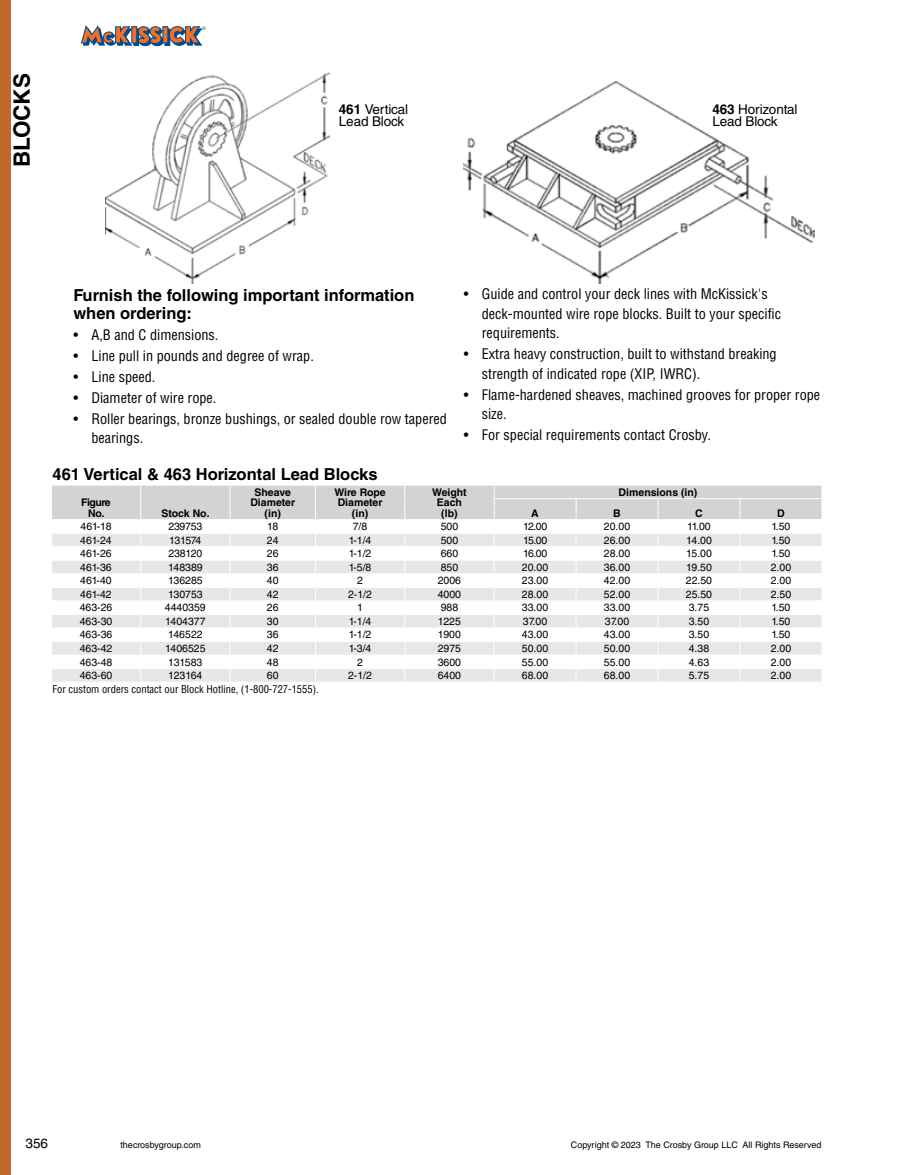
<style>
.page{position:relative;width:905px;height:1175px;background:#fff}
.page>*{position:absolute;margin:0;border:0;box-sizing:border-box;transform-origin:0 0}
.t1{font:700 22.5px "Helvetica LT Std";color:#000}
.t2{font:700 16.5px/18px "Helvetica LT Std";color:#000}
.t3{font:condensed 14.25px/19.5px "Helvetica LT Std";color:#000}
.t4{font:13.5px/12px "Helvetica LT Std";letter-spacing:-.01em;color:#000}
.t5{font:10.5px "Helvetica LT Std";color:#000}
.t6{font:700 10.5px/10.5px "Helvetica LT Std";color:#000;text-align:center}
.t7{font:condensed 10.5px "Helvetica LT Std";color:#000}
.t8{font:700 10.5px/10.5px "Helvetica LT Std";letter-spacing:-.04em;color:#000;text-align:center}
.t9{font:9px "Helvetica LT Std";color:#000}
.t10{font:300 4.8px "Helvetica";color:#004a8f}
.s1{font-weight:700}
</style>
<div class="page">
<div style="left:134px;top:29px;width:5px;height:16px;border:1px solid #004a8f"></div>
<div style="left:165px;top:29px;width:5px;height:16px;border:1px solid #004a8f"></div>
<svg style="left:81px;top:26px;width:50px;height:19px"></svg>
<svg style="left:169px;top:26px;width:32px;height:19px"></svg>
<div style="left:132px;top:27px;width:5px;height:16px;background:#f36f21"></div>
<div style="left:132px;top:27px;width:5px;height:16px;border:1px solid #004a8f"></div>
<div style="left:163px;top:27px;width:5px;height:16px;background:#f36f21"></div>
<svg style="left:138px;top:27px;width:25px;height:19px"></svg>
<div style="left:0;top:0;width:10px;height:1174px;background:#c26929"></div>
<img style="left:464px;top:81px;width:350px;height:202px">
<img style="left:105px;top:73px;width:225px;height:210px">
<svg style="left:52px;top:485px;width:770px;height:197px"></svg>
<h1 class="t1" style="left:8px;top:167px;width:95px;rotate:-90deg">BLOCKS</h1>
<p class="t10" style="left:202px;top:24px;width:5px">®</p>
<p class="t4" style="left:339px;top:103px;width:71px"><span class="s1">461</span> Vertical<br>Lead Block</p>
<p class="t4" style="left:712px;top:103px;width:87px"><span class="s1">463</span> Horizontal<br>Lead Block</p>
<h2 class="t2" style="left:73px;top:286px;width:342px">Furnish the following important information when ordering:</h2>
<h3 class="t3" style="left:73px;top:325px;width:147px">• A,B and C dimensions.</h3>
<h3 class="t3" style="left:73px;top:346px;width:242px">• Line pull in pounds and degree of wrap.</h3>
<h3 class="t3" style="left:73px;top:367px;width:84px">• Line speed.</h3>
<h3 class="t3" style="left:73px;top:388px;width:145px">• Diameter of wire rope.</h3>
<h3 class="t3" style="left:91px;top:409px;width:357px;text-indent:-18px">• Roller bearings, bronze bushings, or sealed double row tapered bearings.</h3>
<h2 class="t2" style="left:53px;top:465px;width:326px">461 Vertical &amp; 463 Horizontal Lead Blocks</h2>
<h3 class="t3" style="left:482px;top:284px;width:301px;text-indent:-18px">• Guide and control your deck lines with McKissick's deck-mounted wire rope blocks. Built to your specific requirements.</h3>
<h3 class="t3" style="left:482px;top:344px;width:296px;text-indent:-18px">• Extra heavy construction, built to withstand breaking strength of indicated rope (XIP, IWRC).</h3>
<h3 class="t3" style="left:482px;top:385px;width:340px;text-indent:-18px">• Flame-hardened sheaves, machined grooves for proper rope size.</h3>
<h3 class="t3" style="left:464px;top:425px;width:249px">• For special requirements contact Crosby.</h3>
<p class="t8" style="left:81px;top:497px;width:31px">Figure<br>No.</p>
<p class="t6" style="left:162px;top:507px;width:50px">Stock No.</p>
<p class="t6" style="left:250px;top:486px;width:46px">Sheave<br>Diameter (in)</p>
<p class="t6" style="left:334px;top:486px;width:53px">Wire Rope<br>Diameter (in)</p>
<p class="t6" style="left:432px;top:486px;width:36px">Weight<br>Each (lb)</p>
<p class="t6" style="left:618px;top:486px;width:80px">Dimensions (in)</p>
<p class="t6" style="left:531px;top:507px;width:9px">A</p>
<p class="t6" style="left:613px;top:507px;width:9px">B</p>
<p class="t6" style="left:695px;top:507px;width:9px">C</p>
<p class="t6" style="left:777px;top:507px;width:9px">D</p>
<p class="t5" style="left:80px;top:520px;width:33px">461-18</p>
<p class="t5" style="left:168px;top:520px;width:35px">239753</p>
<p class="t5" style="left:267px;top:520px;width:13px">18</p>
<p class="t5" style="left:353px;top:520px;width:16px">7/8</p>
<p class="t5" style="left:440px;top:520px;width:19px">500</p>
<p class="t5" style="left:523px;top:520px;width:26px">12.00</p>
<p class="t5" style="left:604px;top:520px;width:28px">20.00</p>
<p class="t5" style="left:687px;top:520px;width:25px">11.00</p>
<p class="t5" style="left:771px;top:520px;width:20px">1.50</p>
<p class="t5" style="left:80px;top:534px;width:33px">461-24</p>
<p class="t5" style="left:169px;top:534px;width:34px">131574</p>
<p class="t5" style="left:267px;top:534px;width:13px">24</p>
<p class="t5" style="left:349px;top:534px;width:24px">1-1/4</p>
<p class="t5" style="left:440px;top:534px;width:19px">500</p>
<p class="t5" style="left:523px;top:534px;width:26px">15.00</p>
<p class="t5" style="left:604px;top:534px;width:28px">26.00</p>
<p class="t5" style="left:686px;top:534px;width:27px">14.00</p>
<p class="t5" style="left:771px;top:534px;width:20px">1.50</p>
<p class="t5" style="left:80px;top:547px;width:33px">461-26</p>
<p class="t5" style="left:169px;top:547px;width:35px">238120</p>
<p class="t5" style="left:267px;top:547px;width:13px">26</p>
<p class="t5" style="left:349px;top:547px;width:24px">1-1/2</p>
<p class="t5" style="left:440px;top:547px;width:19px">660</p>
<p class="t5" style="left:523px;top:547px;width:26px">16.00</p>
<p class="t5" style="left:604px;top:547px;width:28px">28.00</p>
<p class="t5" style="left:686px;top:547px;width:27px">15.00</p>
<p class="t5" style="left:771px;top:547px;width:20px">1.50</p>
<p class="t5" style="left:80px;top:561px;width:33px">461-36</p>
<p class="t5" style="left:168px;top:561px;width:36px">148389</p>
<p class="t5" style="left:267px;top:561px;width:13px">36</p>
<p class="t5" style="left:349px;top:561px;width:24px">1-5/8</p>
<p class="t5" style="left:440px;top:561px;width:19px">850</p>
<p class="t5" style="left:522px;top:561px;width:28px">20.00</p>
<p class="t5" style="left:604px;top:561px;width:28px">36.00</p>
<p class="t5" style="left:686px;top:561px;width:27px">19.50</p>
<p class="t5" style="left:770px;top:561px;width:22px">2.00</p>
<p class="t5" style="left:80px;top:574px;width:33px">461-40</p>
<p class="t5" style="left:168px;top:574px;width:36px">136285</p>
<p class="t5" style="left:267px;top:574px;width:13px">40</p>
<p class="t5" style="left:357px;top:574px;width:7px">2</p>
<p class="t5" style="left:438px;top:574px;width:25px">2006</p>
<p class="t5" style="left:522px;top:574px;width:28px">23.00</p>
<p class="t5" style="left:604px;top:574px;width:28px">42.00</p>
<p class="t5" style="left:686px;top:574px;width:28px">22.50</p>
<p class="t5" style="left:770px;top:574px;width:22px">2.00</p>
<p class="t5" style="left:80px;top:588px;width:33px">461-42</p>
<p class="t5" style="left:168px;top:588px;width:36px">130753</p>
<p class="t5" style="left:267px;top:588px;width:13px">42</p>
<p class="t5" style="left:348px;top:588px;width:25px">2-1/2</p>
<p class="t5" style="left:438px;top:588px;width:25px">4000</p>
<p class="t5" style="left:522px;top:588px;width:28px">28.00</p>
<p class="t5" style="left:604px;top:588px;width:28px">52.00</p>
<p class="t5" style="left:685px;top:588px;width:28px">25.50</p>
<p class="t5" style="left:770px;top:588px;width:22px">2.50</p>
<p class="t5" style="left:80px;top:601px;width:34px">463-26</p>
<p class="t5" style="left:165px;top:601px;width:42px">4440359</p>
<p class="t5" style="left:267px;top:601px;width:13px">26</p>
<p class="t5" style="left:357px;top:601px;width:7px">1</p>
<p class="t5" style="left:440px;top:601px;width:19px">988</p>
<p class="t5" style="left:522px;top:601px;width:28px">33.00</p>
<p class="t5" style="left:604px;top:601px;width:28px">33.00</p>
<p class="t5" style="left:688px;top:601px;width:22px">3.75</p>
<p class="t5" style="left:771px;top:601px;width:20px">1.50</p>
<p class="t5" style="left:80px;top:615px;width:34px">463-30</p>
<p class="t5" style="left:165px;top:615px;width:42px">1404377</p>
<p class="t5" style="left:267px;top:615px;width:13px">30</p>
<p class="t5" style="left:349px;top:615px;width:24px">1-1/4</p>
<p class="t5" style="left:438px;top:615px;width:24px">1225</p>
<p class="t5" style="left:523px;top:615px;width:26px">37.00</p>
<p class="t5" style="left:605px;top:615px;width:26px">37.00</p>
<p class="t5" style="left:688px;top:615px;width:22px">3.50</p>
<p class="t5" style="left:771px;top:615px;width:20px">1.50</p>
<p class="t5" style="left:80px;top:628px;width:34px">463-36</p>
<p class="t5" style="left:168px;top:628px;width:36px">146522</p>
<p class="t5" style="left:267px;top:628px;width:13px">36</p>
<p class="t5" style="left:349px;top:628px;width:24px">1-1/2</p>
<p class="t5" style="left:438px;top:628px;width:24px">1900</p>
<p class="t5" style="left:522px;top:628px;width:28px">43.00</p>
<p class="t5" style="left:604px;top:628px;width:28px">43.00</p>
<p class="t5" style="left:688px;top:628px;width:22px">3.50</p>
<p class="t5" style="left:771px;top:628px;width:20px">1.50</p>
<p class="t5" style="left:80px;top:642px;width:34px">463-42</p>
<p class="t5" style="left:165px;top:642px;width:42px">1406525</p>
<p class="t5" style="left:267px;top:642px;width:13px">42</p>
<p class="t5" style="left:349px;top:642px;width:24px">1-3/4</p>
<p class="t5" style="left:438px;top:642px;width:25px">2975</p>
<p class="t5" style="left:522px;top:642px;width:28px">50.00</p>
<p class="t5" style="left:604px;top:642px;width:28px">50.00</p>
<p class="t5" style="left:688px;top:642px;width:22px">4.38</p>
<p class="t5" style="left:770px;top:642px;width:22px">2.00</p>
<p class="t5" style="left:80px;top:656px;width:34px">463-48</p>
<p class="t5" style="left:168px;top:656px;width:36px">131583</p>
<p class="t5" style="left:267px;top:656px;width:13px">48</p>
<p class="t5" style="left:357px;top:656px;width:7px">2</p>
<p class="t5" style="left:438px;top:656px;width:25px">3600</p>
<p class="t5" style="left:522px;top:656px;width:28px">55.00</p>
<p class="t5" style="left:604px;top:656px;width:28px">55.00</p>
<p class="t5" style="left:688px;top:656px;width:22px">4.63</p>
<p class="t5" style="left:770px;top:656px;width:22px">2.00</p>
<p class="t5" style="left:80px;top:669px;width:34px">463-60</p>
<p class="t5" style="left:168px;top:669px;width:36px">123164</p>
<p class="t5" style="left:267px;top:669px;width:13px">60</p>
<p class="t5" style="left:348px;top:669px;width:25px">2-1/2</p>
<p class="t5" style="left:438px;top:669px;width:25px">6400</p>
<p class="t5" style="left:522px;top:669px;width:28px">68.00</p>
<p class="t5" style="left:604px;top:669px;width:28px">68.00</p>
<p class="t5" style="left:688px;top:669px;width:22px">5.75</p>
<p class="t5" style="left:770px;top:669px;width:22px">2.00</p>
<p class="t7" style="left:52px;top:682px;width:268px">For custom orders contact our Block Hotline, (1-800-727-1555).</p>
<p class="t4" style="left:26px;top:1137px;width:24px">356</p>
<p class="t9" style="left:120px;top:1139px;width:82px">thecrosbygroup.com</p>
<p class="t9" style="left:571px;top:1139px;width:252px">Copyright © 2023 The Crosby Group LLC All Rights Reserved</p>
</div>
